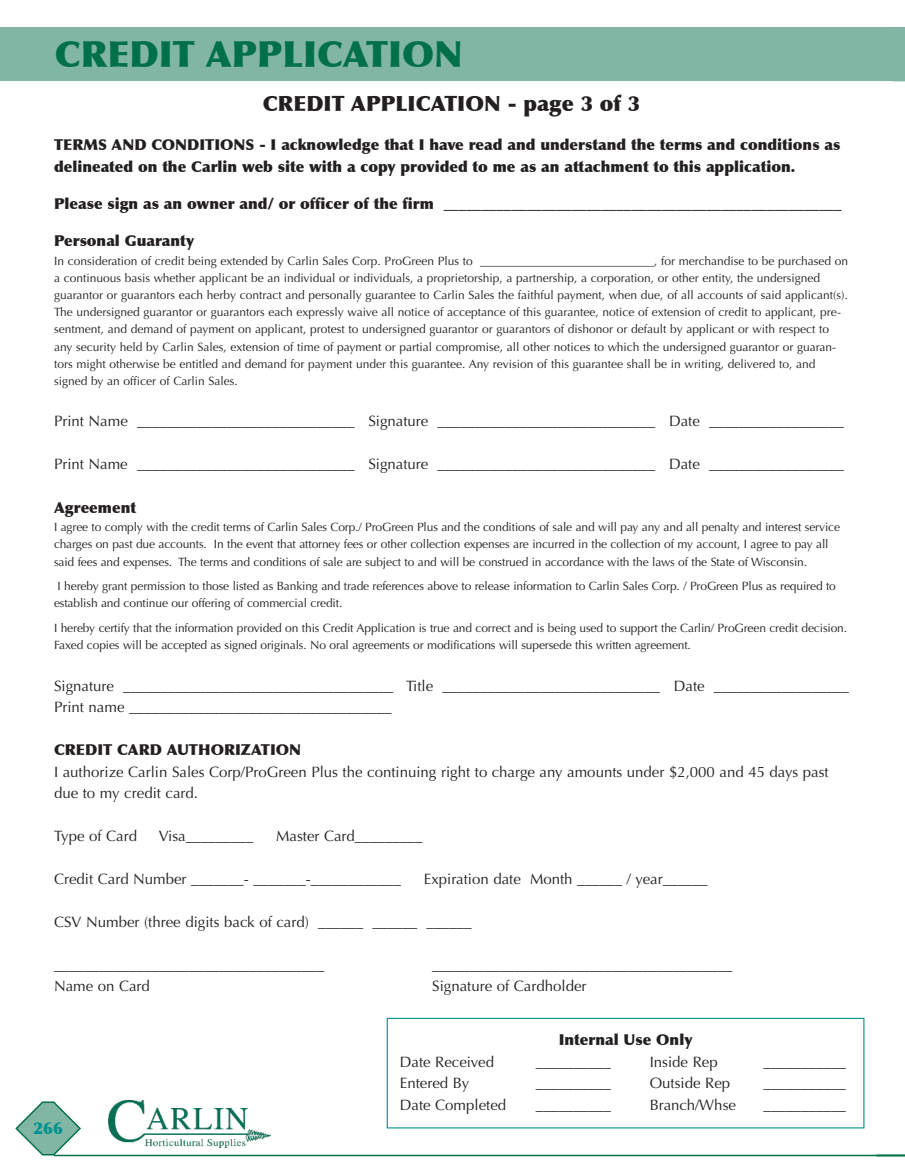
<style>
.page{position:relative;width:905px;height:1175px;background:#fff}
.page>*{position:absolute;margin:0;border:0;box-sizing:border-box;transform-origin:0 0}
.t1{font:900 36px "Optima";color:#007049}
.t2{font:900 21px "Optima";color:#231f20}
.t3{font:900 16.5px "Optima";color:#009290}
.t4{font:15px/21.5px "Optima";color:#231f20}
.t5{font:900 15px/22px "Optima";color:#231f20}
.t6{font:12px/17.1px "Optima";letter-spacing:-.01em;color:#231f20}
</style>
<div class="page">
<svg style="left:15px;top:1101px;width:66px;height:54px"></svg>
<div style="left:0;top:27px;width:904px;height:54px;background:#82b6a4"></div>
<img style="left:108px;top:1100px;width:162px;height:47px">
<hr style="left:54px;top:1154px;width:850px;height:2px;background:#007049">
<div style="left:387px;top:1017px;width:477px;height:111px;border:1px solid #009290"></div>
<h1 class="t1" style="left:55px;top:32px;width:409px">CREDIT APPLICATION</h1>
<h2 class="t2" style="left:263px;top:91px;width:379px">CREDIT APPLICATION - page 3 of 3</h2>
<p class="t5" style="left:54px;top:134px;width:787px">TERMS AND CONDITIONS - I acknowledge that I have read and understand the terms and conditions as delineated on the Carlin web site with a copy provided to me as an attachment to this application.</p>
<p class="t5" style="left:54px;top:193px;width:789px">Please sign as an owner and/ or officer of the firm _____________________________________________________</p>
<p class="t5" style="left:54px;top:230px;width:141px">Personal Guaranty</p>
<p class="t6" style="left:54px;top:252px;width:795px">In consideration of credit being extended by Carlin Sales Corp. ProGreen Plus to _____________________________, for merchandise to be purchased on a continuous basis whether applicant be an individual or individuals, a proprietorship, a partnership, a corporation, or other entity, the undersigned guarantor or guarantors each herby contract and personally guarantee to Carlin Sales the faithful payment, when due, of all accounts of said applicant(s).<br>The undersigned guarantor or guarantors each expressly waive all notice of acceptance of this guarantee, notice of extension of credit to applicant, pre&shy;sentment, and demand of payment on applicant, protest to undersigned guarantor or guarantors of dishonor or default by applicant or with respect to any security held by Carlin Sales, extension of time of payment or partial compromise, all other notices to which the undersigned guarantor or guaran&shy;tors might otherwise be entitled and demand for payment under this guarantee. Any revision of this guarantee shall be in writing, delivered to, and signed by an officer of Carlin Sales.</p>
<p class="t4" style="left:54px;top:410px;width:791px">Print Name _____________________________ Signature _____________________________ Date __________________</p>
<p class="t4" style="left:54px;top:453px;width:791px">Print Name _____________________________ Signature _____________________________ Date __________________</p>
<p class="t5" style="left:54px;top:496px;width:83px">Agreement</p>
<p class="t6" style="left:54px;top:519px;width:787px">I agree to comply with the credit terms of Carlin Sales Corp./ ProGreen Plus and the conditions of sale and will pay any and all penalty and interest service charges on past due accounts. In the event that attorney fees or other collection expenses are incurred in the collection of my account, I agree to pay all said fees and expenses. The terms and conditions of sale are subject to and will be construed in accordance with the laws of the State of Wisconsin.</p>
<p class="t6" style="left:54px;top:578px;width:783px">I hereby grant permission to those listed as Banking and trade references above to release information to Carlin Sales Corp. / ProGreen Plus as required to establish and continue our offering of commercial credit.</p>
<p class="t6" style="left:54px;top:619px;width:794px">I hereby certify that the information provided on this Credit Application is true and correct and is being used to support the Carlin/ ProGreen credit decision.<br>Faxed copies will be accepted as signed originals. No oral agreements or modifications will supersede this written agreement.</p>
<p class="t4" style="left:54px;top:675px;width:796px">Signature ____________________________________ Title _____________________________ Date __________________<br>Print name ___________________________________</p>
<p class="t5" style="left:54px;top:739px;width:249px">CREDIT CARD AUTHORIZATION</p>
<p class="t4" style="left:54px;top:761px;width:776px">I authorize Carlin Sales Corp/ProGreen Plus the continuing right to charge any amounts under $2,000 and 45 days past due to my credit card.</p>
<p class="t4" style="left:54px;top:825px;width:85px">Type of Card</p>
<p class="t4" style="left:159px;top:825px;width:96px">Visa_________</p>
<p class="t4" style="left:276px;top:825px;width:148px">Master Card_________</p>
<p class="t4" style="left:54px;top:868px;width:348px">Credit Card Number _______- _______-____________</p>
<p class="t4" style="left:424px;top:868px;width:285px">Expiration date Month ______ / year______</p>
<p class="t4" style="left:54px;top:911px;width:419px">CSV Number (three digits back of card) ______ ______ ______</p>
<p class="t4" style="left:54px;top:954px;width:271px">____________________________________</p>
<p class="t4" style="left:432px;top:954px;width:301px">________________________________________</p>
<p class="t4" style="left:54px;top:975px;width:97px">Name on Card</p>
<p class="t4" style="left:432px;top:975px;width:156px">Signature of Cardholder</p>
<p class="t5" style="left:558px;top:1029px;width:135px">Internal Use Only</p>
<p class="t4" style="left:400px;top:1051px;width:96px">Date Received</p>
<p class="t4" style="left:536px;top:1051px;width:76px">__________</p>
<p class="t4" style="left:649px;top:1051px;width:69px">Inside Rep</p>
<p class="t4" style="left:763px;top:1051px;width:84px">___________</p>
<h3 class="t3" style="left:33px;top:1117px;width:31px">266</h3>
<p class="t4" style="left:400px;top:1072px;width:71px">Entered By</p>
<p class="t4" style="left:400px;top:1094px;width:108px">Date Completed</p>
<p class="t4" style="left:536px;top:1072px;width:76px">__________</p>
<p class="t4" style="left:536px;top:1094px;width:76px">__________</p>
<p class="t4" style="left:649px;top:1072px;width:82px">Outside Rep</p>
<p class="t4" style="left:649px;top:1094px;width:88px">Branch/Whse</p>
<p class="t4" style="left:763px;top:1072px;width:84px">___________</p>
<p class="t4" style="left:763px;top:1094px;width:84px">___________</p>
</div>
